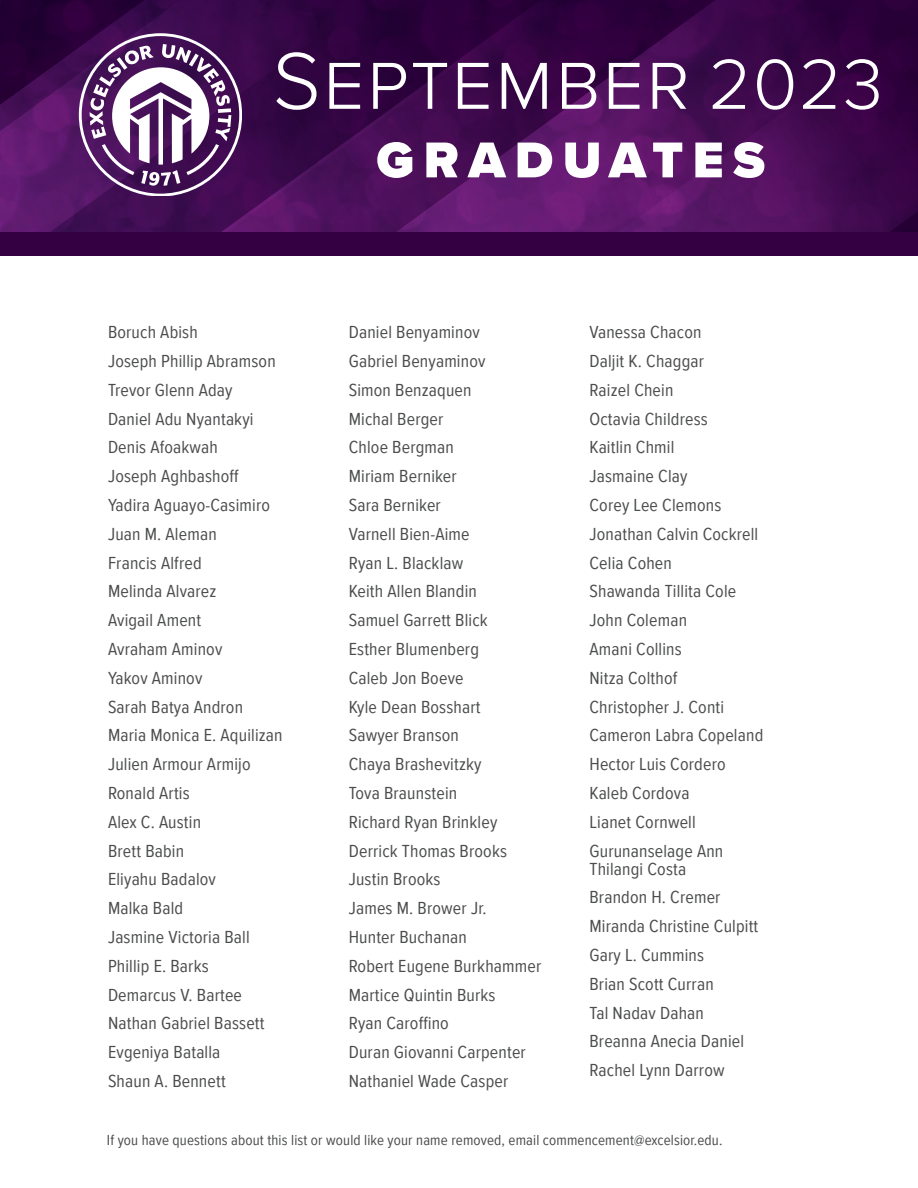
<style>
.page{position:relative;width:918px;height:1188px;background:#fff}
.page>*{position:absolute;margin:0;border:0;box-sizing:border-box;transform-origin:0 0}
.t1{font:300 83.4px "Proxima Nova";letter-spacing:.02em;color:#fff}
.t2{font:900 52.2px "Proxima Nova";letter-spacing:.18em;color:#fff}
.t3{font:18px/28.8px "Proxima Nova Cond";letter-spacing:.01em;color:#4b4c4d}
.t4{font:15px "Proxima Nova Cond";letter-spacing:.01em;color:#4b4c4d}
.s1{font-size:73.5px}
</style>
<div class="page">
<img style="left:0;top:0;width:918px;height:232px">
<div style="left:0;top:232px;width:918px;height:24px;background:#350041"></div>
<svg style="left:79px;top:33px;width:162px;height:163px"></svg>
<h1 class="t1" style="left:273px;top:19px;width:612px">September <span class="s1">2023</span></h1>
<h2 class="t2" style="left:376px;top:121px;width:390px">GRADUATES</h2>
<p class="t3" style="left:108px;top:317px;width:176px">Boruch Abish<br>Joseph Phillip Abramson<br>Trevor Glenn Aday<br>Daniel Adu Nyantakyi<br>Denis Afoakwah<br>Joseph Aghbashoff<br>Yadira Aguayo-Casimiro<br>Juan M. Aleman<br>Francis Alfred<br>Melinda Alvarez<br>Avigail Ament<br>Avraham Aminov<br>Yakov Aminov<br>Sarah Batya Andron<br>Maria Monica E. Aquilizan<br>Julien Armour Armijo<br>Ronald Artis<br>Alex C. Austin<br>Brett Babin<br>Eliyahu Badalov<br>Malka Bald<br>Jasmine Victoria Ball<br>Phillip E. Barks<br>Demarcus V. Bartee<br>Nathan Gabriel Bassett<br>Evgeniya Batalla<br>Shaun A. Bennett</p>
<p class="t3" style="left:349px;top:317px;width:194px">Daniel Benyaminov<br>Gabriel Benyaminov<br>Simon Benzaquen<br>Michal Berger<br>Chloe Bergman<br>Miriam Berniker<br>Sara Berniker<br>Varnell Bien-Aime<br>Ryan L. Blacklaw<br>Keith Allen Blandin<br>Samuel Garrett Blick<br>Esther Blumenberg<br>Caleb Jon Boeve<br>Kyle Dean Bosshart<br>Sawyer Branson<br>Chaya Brashevitzky<br>Tova Braunstein<br>Richard Ryan Brinkley<br>Derrick Thomas Brooks<br>Justin Brooks<br>James M. Brower Jr.<br>Hunter Buchanan<br>Robert Eugene Burkhammer<br>Martice Quintin Burks<br>Ryan Caroffino<br>Duran Giovanni Carpenter<br>Nathaniel Wade Casper</p>
<p class="t3" style="left:590px;top:317px;width:175px">Vanessa Chacon<br>Daljit K. Chaggar<br>Raizel Chein<br>Octavia Childress<br>Kaitlin Chmil<br>Jasmaine Clay<br>Corey Lee Clemons<br>Jonathan Calvin Cockrell<br>Celia Cohen<br>Shawanda Tillita Cole<br>John Coleman<br>Amani Collins<br>Nitza Colthof<br>Christopher J. Conti<br>Cameron Labra Copeland<br>Hector Luis Cordero<br>Kaleb Cordova<br>Lianet Cornwell<br>Gurunanselage Ann</p>
<p class="t3" style="left:590px;top:854px;width:170px">Thilangi Costa<br>Brandon H. Cremer<br>Miranda Christine Culpitt<br>Gary L. Cummins<br>Brian Scott Curran<br>Tal Nadav Dahan<br>Breanna Anecia Daniel<br>Rachel Lynn Darrow</p>
<p class="t4" style="left:107px;top:1129px;width:617px">If you have questions about this list or would like your name removed, email commencement@excelsior.edu.</p>
</div>
